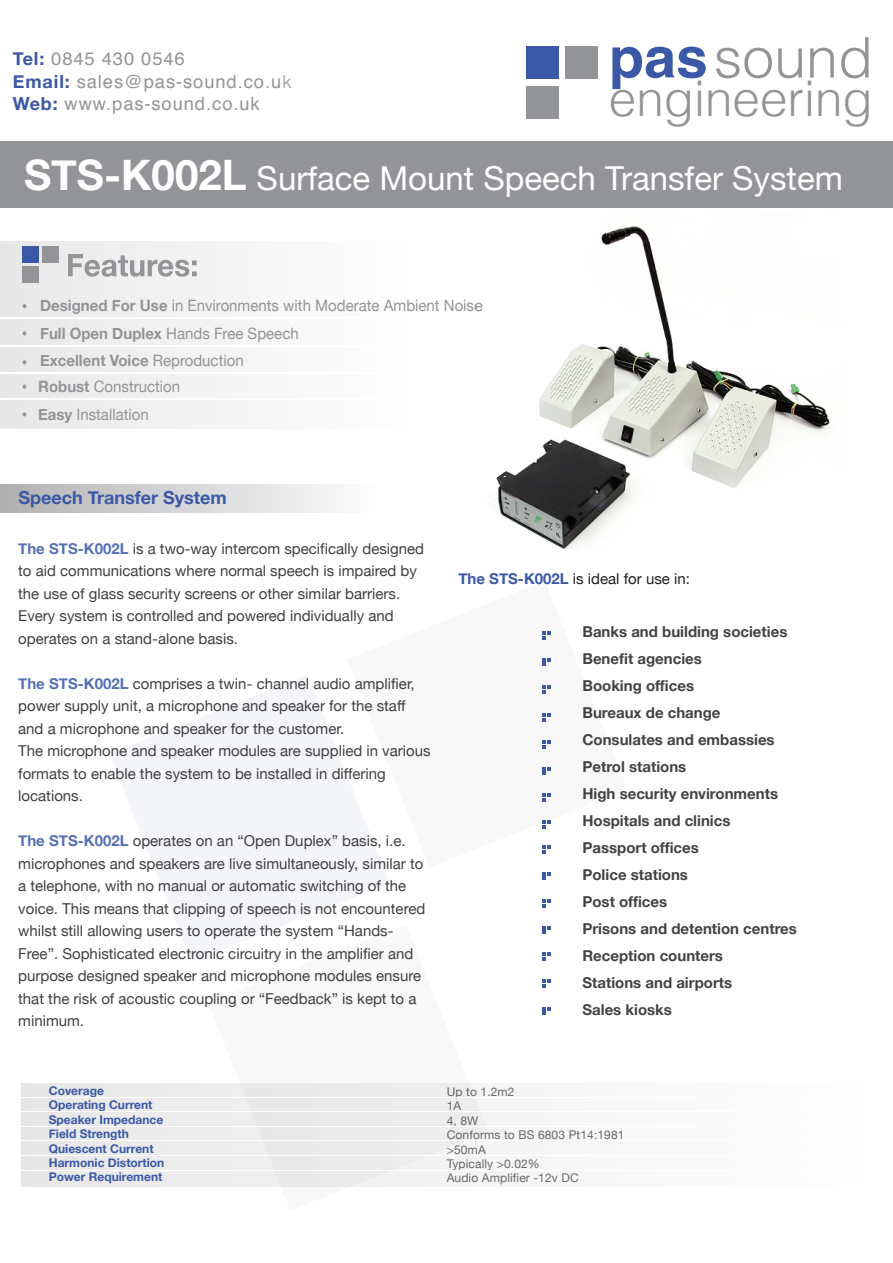
<style>
.page{position:relative;width:893px;height:1263px;background:#fff}
.page>*{position:absolute;margin:0;border:0;box-sizing:border-box;transform-origin:0 0}
.t1{font:300 56.25px "Helvetica";color:#929497}
.t2{font:300 49.2px "Helvetica";color:#929497}
.t3{font:700 42px "Helvetica Neue";color:#fff}
.t4{font:33px "Helvetica Neue";color:#fff}
.t5{font:18px/22.5px "Helvetica";letter-spacing:.05em;color:#929497}
.t6{font:700 18px "Helvetica Neue";color:#3b58a7}
.t7{font:15.6px/27.8px "Helvetica Neue";color:#929497;scale:.96 1}
.t8{font:700 15.6px "Helvetica Neue";color:#929497;scale:.96 1}
.t9{font:15px/22.5px "Helvetica Neue";color:#231f20}
.t10{font:700 15px/27px "Helvetica Neue";color:#231f20}
.t11{font:700 12px/14.4px "Helvetica Neue";color:#3b58a7}
.t12{font:12px/14.4px "Helvetica Neue";letter-spacing:.01em;color:#231f20}
.s1{font-family:"Helvetica Neue";font-weight:700;color:#3b58a7}
.s2{font-weight:300}
.s3{font-weight:700;color:#3b58a7}
.s4{font-weight:700}
.s5{font-weight:400}
</style>
<div class="page">
<svg style="left:110px;top:676px;width:279px;height:285px;fill:#f3f5f9"></svg>
<div style="left:0;top:485px;width:380px;height:28px;background:linear-gradient(to right,#b1b1b2,#fdfefe)"></div>
<div style="left:0;top:142px;width:893px;height:66px;background:#929497"></div>
<div style="left:565px;top:46px;width:32px;height:33px;background:#929497"></div>
<div style="left:527px;top:86px;width:32px;height:33px;background:#929497"></div>
<div style="left:527px;top:46px;width:32px;height:33px;background:#3b58a7"></div>
<div style="left:21px;top:1084px;width:848px;height:102px;background:#f1f1f1"></div>
<hr style="left:7px;top:1111px;width:874px;height:1px;background:#fff">
<hr style="left:7px;top:1097px;width:874px;height:1px;background:#fff">
<hr style="left:15px;top:1126px;width:874px;height:1px;background:#fff">
<hr style="left:15px;top:1140px;width:874px;height:1px;background:#fff">
<hr style="left:15px;top:1156px;width:874px;height:1px;background:#fff">
<hr style="left:15px;top:1170px;width:874px;height:1px;background:#fff">
<svg style="left:542px;top:631px;width:9px;height:9px"></svg>
<svg style="left:542px;top:658px;width:9px;height:8px"></svg>
<svg style="left:542px;top:685px;width:9px;height:9px"></svg>
<svg style="left:542px;top:713px;width:9px;height:9px"></svg>
<svg style="left:542px;top:740px;width:9px;height:9px"></svg>
<svg style="left:542px;top:767px;width:9px;height:8px"></svg>
<svg style="left:542px;top:793px;width:9px;height:9px"></svg>
<svg style="left:542px;top:820px;width:9px;height:9px"></svg>
<svg style="left:542px;top:845px;width:9px;height:9px"></svg>
<svg style="left:542px;top:872px;width:9px;height:8px"></svg>
<svg style="left:542px;top:899px;width:9px;height:9px"></svg>
<svg style="left:542px;top:926px;width:9px;height:8px"></svg>
<svg style="left:542px;top:952px;width:9px;height:9px"></svg>
<svg style="left:542px;top:979px;width:9px;height:9px"></svg>
<svg style="left:542px;top:1007px;width:9px;height:8px"></svg>
<div style="left:0;top:242px;width:408px;height:186px;background:#f3f4f4"></div>
<div style="left:42px;top:247px;width:16px;height:16px;background:#929497"></div>
<div style="left:23px;top:266px;width:16px;height:16px;background:#929497"></div>
<div style="left:23px;top:247px;width:16px;height:16px;background:#3b58a7"></div>
<svg style="left:68px;top:254px;width:129px;height:23px"></svg>
<svg style="left:23px;top:331px;width:3px;height:4px"></svg>
<svg style="left:23px;top:360px;width:3px;height:4px"></svg>
<svg style="left:23px;top:304px;width:3px;height:4px"></svg>
<svg style="left:23px;top:385px;width:3px;height:4px"></svg>
<svg style="left:23px;top:412px;width:3px;height:4px"></svg>
<hr style="left:0;top:317px;width:407px;height:1px;background:#fff">
<hr style="left:0;top:345px;width:407px;height:2px;background:#fff">
<hr style="left:0;top:373px;width:407px;height:1px;background:#fff">
<hr style="left:0;top:398px;width:407px;height:2px;background:#fff">
<img style="left:488px;top:226px;width:342px;height:323px">
<p class="t5" style="left:13px;top:48px;width:280px"><span class="s1">Tel:</span> 0845 430 0546<br><span class="s1">Email:</span> sales@pas-sound.co.u<span class="s2">k<br></span><span class="s1">Web:</span> www.pas-sound.co.uk</p>
<h1 class="t1" style="left:609px;top:23px;width:266px"><span class="s3">pas</span>sound</h1>
<h2 class="t2" style="left:609px;top:68px;width:265px">engineering</h2>
<h3 class="t3" style="left:24px;top:149px;width:224px">STS-K002L</h3>
<h3 class="t4" style="left:257px;top:158px;width:588px">Surface Mount Speech Transfer System</h3>
<p class="t7" style="left:40px;top:291px;width:462px"><span class="s4">Designed For Use</span> in Environments with Moderate Ambient Noise</p>
<p class="t7" style="left:40px;top:320px;width:271px"><span class="s4">Full Open Duplex</span> Hands Free Speech</p>
<p class="t8" style="left:40px;top:351px;width:214px">Excellent Voice <span class="s5">Reproduction</span></p>
<p class="t7" style="left:38px;top:372px;width:149px"><span class="s4">Robust</span> Construction<br><span class="s4">Easy</span> Installation</p>
<p class="t6" style="left:18px;top:487px;width:210px">Speech Transfer System</p>
<p class="t9" style="left:18px;top:537px;width:407px"><span class="s3">The STS-K002L</span> is a two-way intercom specifically designed to aid communications where normal speech is impaired by the use of glass security screens or other similar barriers.<br>Every system is controlled and powered individually and operates on a stand-alone basis.</p>
<p class="t9" style="left:18px;top:672px;width:414px"><span class="s3">The STS-K002L</span> comprises a twin- channel audio amplifier, power supply unit, a microphone and speaker for the staff and a microphone and speaker for the customer.<br>The microphone and speaker modules are supplied in various formats to enable the system to be installed in differing locations.</p>
<p class="t9" style="left:18px;top:829px;width:409px"><span class="s3">The STS-K002L</span> operates on an “Open Duplex” basis, i.e. microphones and speakers are live simultaneously, similar to a telephone, with no manual or automatic switching of the voice. This means that clipping of speech is not encountered whilst still allowing users to operate the system “Hands-Free”. Sophisticated electronic circuitry in the amplifier and purpose designed speaker and microphone modules ensure that the risk of acoustic coupling or “Feedback” is kept to a minimum.</p>
<p class="t9" style="left:458px;top:567px;width:233px"><span class="s3">The STS-K002L</span> is ideal for use in:</p>
<p class="t10" style="left:582px;top:618px;width:216px">Banks and building societies<br>Benefit agencies<br>Booking offices<br>Bureaux de change<br>Consulates and embassies<br>Petrol stations<br>High security environments<br>Hospitals and clinics<br>Passport offices<br>Police stations<br>Post offices<br>Prisons and detention centres<br>Reception counters<br>Stations and airports<br>Sales kiosks</p>
<p class="t11" style="left:49px;top:1083px;width:117px">Coverage<br>Operating Current<br>Speaker Impedance<br>Field Strength<br>Quiescent Current<br>Harmonic Distortion<br>Power Requirement</p>
<p class="t12" style="left:447px;top:1084px;width:179px">Up to 1.2m2<br>1A<br>4, 8W<br>Conforms to BS 6803 Pt14:1981 &gt;50mA<br>Typically &gt;0.02%<br>Audio Amplifier -12v DC</p>
</div>
